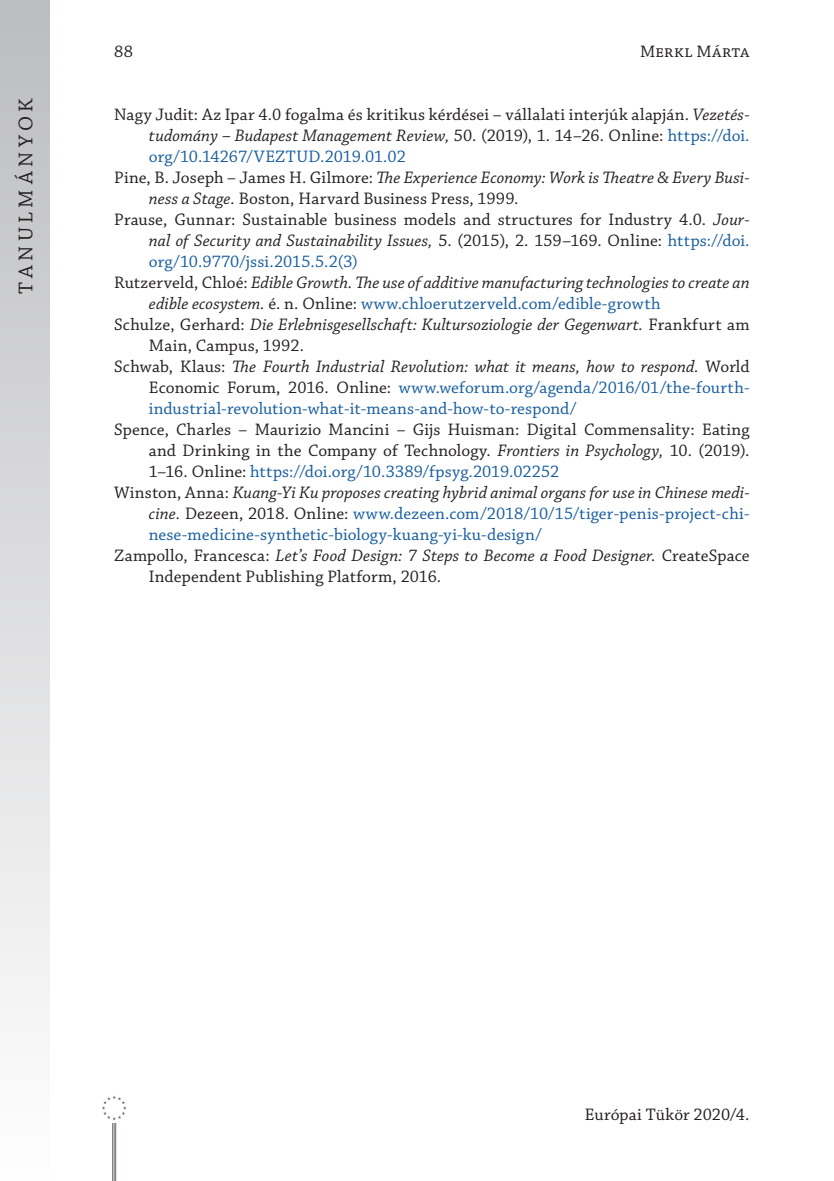
<style>
.page{position:relative;width:834px;height:1181px;background:#fff}
.page>*{position:absolute;margin:0;border:0;box-sizing:border-box;transform-origin:0 0}
.t1{font:21px "Chaparral Pro";letter-spacing:.21em;color:#231f20}
._6__Bibliography_ite{font:17.5px/21px "Chaparral Pro";letter-spacing:.005em;color:#231f20;text-align:justify}
._6__Bibliography_ite-2{font:17.5px/21px "Chaparral Pro";color:#175d9e;text-align:justify}
._6__Bibliography_ite-3{font:italic 17.5px/21px "Chaparral Pro";letter-spacing:.005em;color:#231f20}
.s1{font-style:italic}
.s2{color:#175d9e}
.s3{font-style:normal}
.s4{font-style:normal;color:#175d9e}
.s5{color:#231f20}
.s6{font-style:italic;color:#231f20}
</style>
<div class="page">
<div style="left:0;top:0;width:50px;height:1181px;background:linear-gradient(to bottom,#bbbcbf,#fefefe)"></div>
<hr style="left:112px;top:1107px;width:1px;height:74px;background:#6c6d70">
<hr style="left:114px;top:1107px;width:1px;height:74px;background:#6c6d70">
<hr style="left:115px;top:1107px;width:1px;height:74px;background:#6c6d70">
<div style="left:99px;top:1093px;width:30px;height:29px;background:#fff"></div>
<svg style="left:102px;top:1095px;width:24px;height:25px"></svg>
<p class="_6__Bibliography_ite" style="left:114px;top:42px;width:20px">88</p>
<p class="_6__Bibliography_ite" style="left:640px;top:42px;width:111px">Merkl Márta</p>
<p class="t1" style="left:14px;top:294px;width:197px;rotate:-90deg">TANULMÁNYOK</p>
<p class="_6__Bibliography_ite" style="left:149px;top:105px;width:602px;text-indent:-35px">Nagy Judit: Az Ipar 4.0 fogalma és kritikus kérdései – vállalati interjúk alapján. <span class="s1">Vezetés&shy;tudomány – Budapest Management Review,</span> 50. (2019), 1. 14–26. Online: <span class="s2">https://doi. org/10.14267/VEZTUD.2019.01.02</span></p>
<p class="_6__Bibliography_ite" style="left:149px;top:168px;width:602px;text-indent:-35px">Pine, B. Joseph – James H. Gilmore: <span class="s1">The Experience Economy: Work is Theatre &amp; Every Busi&shy;ness a Stage.</span> Boston, Harvard Business Press, 1999.</p>
<p class="_6__Bibliography_ite" style="left:149px;top:210px;width:602px;text-indent:-35px">Prause, Gunnar: Sustainable business models and structures for Industry 4.0. <span class="s1">Jour&shy;nal of Security and Sustainability Issues,</span> 5. (2015), 2. 159–169. Online: <span class="s2">https://doi. org/10.9770/jssi.2015.5.2(3)</span></p>
<p class="_6__Bibliography_ite-3" style="left:149px;top:273px;width:602px;text-indent:-35px"><span class="s3">Rutzerveld, Chloé:</span> Edible Growth. The use of additive manufacturing technologies to create an edible ecosystem. <span class="s3">é. n. Online:</span> <span class="s4">www.chloerutzerveld.com/edible-growth</span></p>
<p class="_6__Bibliography_ite-3" style="left:149px;top:315px;width:602px;text-indent:-35px"><span class="s3">Schulze, Gerhard:</span> Die Erlebnisgesellschaft: Kultursoziologie der Gegenwart. <span class="s3">Frankfurt am<br>Main, Campus, 1992.</span></p>
<p class="_6__Bibliography_ite-2" style="left:149px;top:357px;width:602px;text-indent:-35px"><span class="s5">Schwab, Klaus:</span> <span class="s6">The Fourth Industrial Revolution: what it means, how to respond.</span> <span class="s5">World Economic Forum, 2016. Online:</span> www.weforum.org/agenda/2016/01/the-fourth&shy;industrial-revolution-what-it-means-and-how-to-respond/</p>
<p class="_6__Bibliography_ite" style="left:149px;top:420px;width:602px;text-indent:-35px">Spence, Charles – Maurizio Mancini – Gijs Huisman: Digital Commensality: Eating and Drinking in the Company of Technology. <span class="s1">Frontiers in Psychology,</span> 10. (2019).<br>1–16. Online: <span class="s2">https://doi.org/10.3389/fpsyg.2019.02252</span></p>
<p class="_6__Bibliography_ite-2" style="left:149px;top:483px;width:602px;text-indent:-35px"><span class="s5">Winston, Anna:</span> <span class="s6">Kuang-Yi Ku proposes creating hybrid animal organs for use in Chinese medi&shy;cine.</span> <span class="s5">Dezeen, 2018. Online:</span> www.dezeen.com/2018/10/15/tiger-penis-project-chi&shy;nese-medicine-synthetic-biology-kuang-yi-ku-design/</p>
<p class="_6__Bibliography_ite" style="left:149px;top:546px;width:602px;text-indent:-35px">Zampollo, Francesca: <span class="s1">Let’s Food Design: 7 Steps to Become a Food Designer.</span> CreateSpace<br>Independent Publishing Platform, 2016.</p>
<p class="_6__Bibliography_ite" style="left:584px;top:1105px;width:166px">Európai Tükör 2020/4.</p>
</div>
